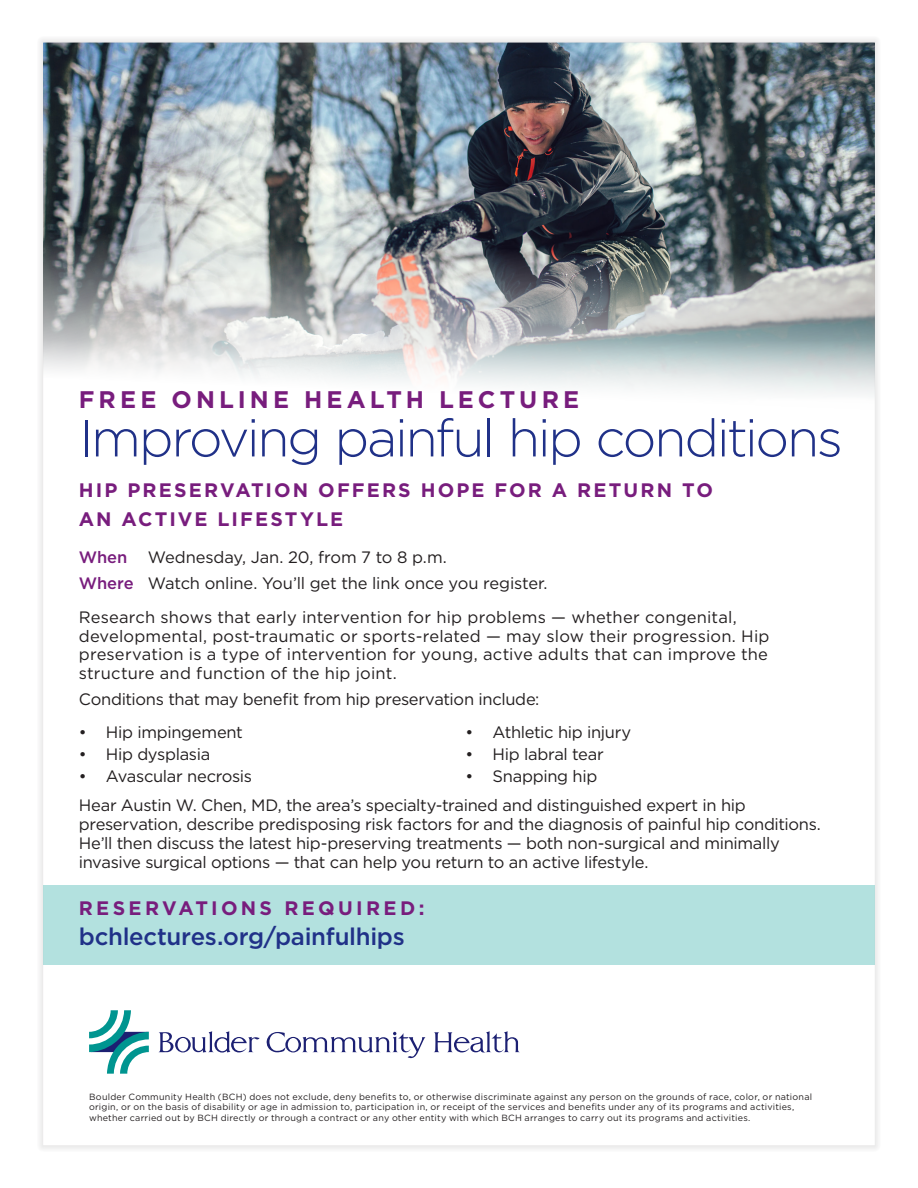
<style>
.page{position:relative;width:918px;height:1188px;background:#fff}
.page>*{position:absolute;margin:0;border:0;box-sizing:border-box;transform-origin:0 0}
.t1{font:300 52.5px "Gotham";letter-spacing:-.045em;color:#203188}
.t2{font:500 24px "Gotham";letter-spacing:-.015em;color:#203188}
.t3{font:700 24px "Gotham";letter-spacing:.17em;color:#781d7d}
.t4{font:700 19.5px/29.4px "Gotham";letter-spacing:.11em;color:#781d7d}
.t5{font:700 19.5px "Gotham";letter-spacing:.175em;color:#781d7d}
.t6{font:16.5px/18.8px "Gotham";letter-spacing:-.015em;color:#231f20}
.t7{font:16.5px/18.8px "Gotham";letter-spacing:.01em;color:#231f20}
.t8{font:9px/10.5px "Gotham";letter-spacing:.025em;color:#231f20}
.s1{font-weight:500;color:#781d7d}
</style>
<div class="page">
<div style="left:0;top:0;width:918px;height:1188px;background:#231f20;opacity:.2"></div>
<p class="t3" style="left:79px;top:384px;width:502px">FREE ONLINE HEALTH LECTURE</p>
<p class="t1" style="left:79px;top:405px;width:766px">Improving painful hip conditions</p>
<p class="t4" style="left:79px;top:475px;width:636px">HIP PRESERVATION OFFERS HOPE FOR A RETURN TO<br>AN ACTIVE LIFESTYLE</p>
<p class="t6" style="left:79px;top:547px;width:370px"><span class="s1">When</span> Wednesday, Jan. 20, from 7 to 8 p.m.</p>
<p class="t6" style="left:79px;top:574px;width:470px"><span class="s1">Where</span> Watch online. You’ll get the link once you register.</p>
<p class="t7" style="left:79px;top:607px;width:692px">Research shows that early intervention for hip problems — whether congenital, developmental, post-traumatic or sports-related — may slow their progression. Hip preservation is a type of intervention for young, active adults that can improve the structure and function of the hip joint.</p>
<p class="t6" style="left:79px;top:690px;width:462px">Conditions that may benefit from hip preservation include:</p>
<p class="t6" style="left:79px;top:722px;width:166px">• Hip impingement</p>
<p class="t6" style="left:79px;top:744px;width:133px">• Hip dysplasia</p>
<p class="t6" style="left:79px;top:766px;width:175px">• Avascular necrosis</p>
<p class="t6" style="left:466px;top:722px;width:167px">• Athletic hip injury</p>
<p class="t6" style="left:466px;top:744px;width:140px">• Hip labral tear</p>
<p class="t6" style="left:466px;top:766px;width:133px">• Snapping hip</p>
<p class="t6" style="left:79px;top:796px;width:744px">Hear Austin W. Chen, MD, the area’s specialty-trained and distinguished expert in hip preservation, describe predisposing risk factors for and the diagnosis of painful hip conditions.<br>He’ll then discuss the latest hip-preserving treatments — both non-surgical and minimally invasive surgical options — that can help you return to an active lifestyle.</p>
<p class="t5" style="left:79px;top:895px;width:347px">RESERVATIONS REQUIRED:</p>
<p class="t2" style="left:79px;top:921px;width:327px">bchlectures.org/painfulhips</p>
<p class="t8" style="left:89px;top:1091px;width:725px">Boulder Community Health (BCH) does not exclude, deny benefits to, or otherwise discriminate against any person on the grounds of race, color, or national origin, or on the basis of disability or age in admission to, participation in, or receipt of the services and benefits under any of its programs and activities, whether carried out by BCH directly or through a contract or any other entity with which BCH arranges to carry out its programs and activities.</p>
</div>
